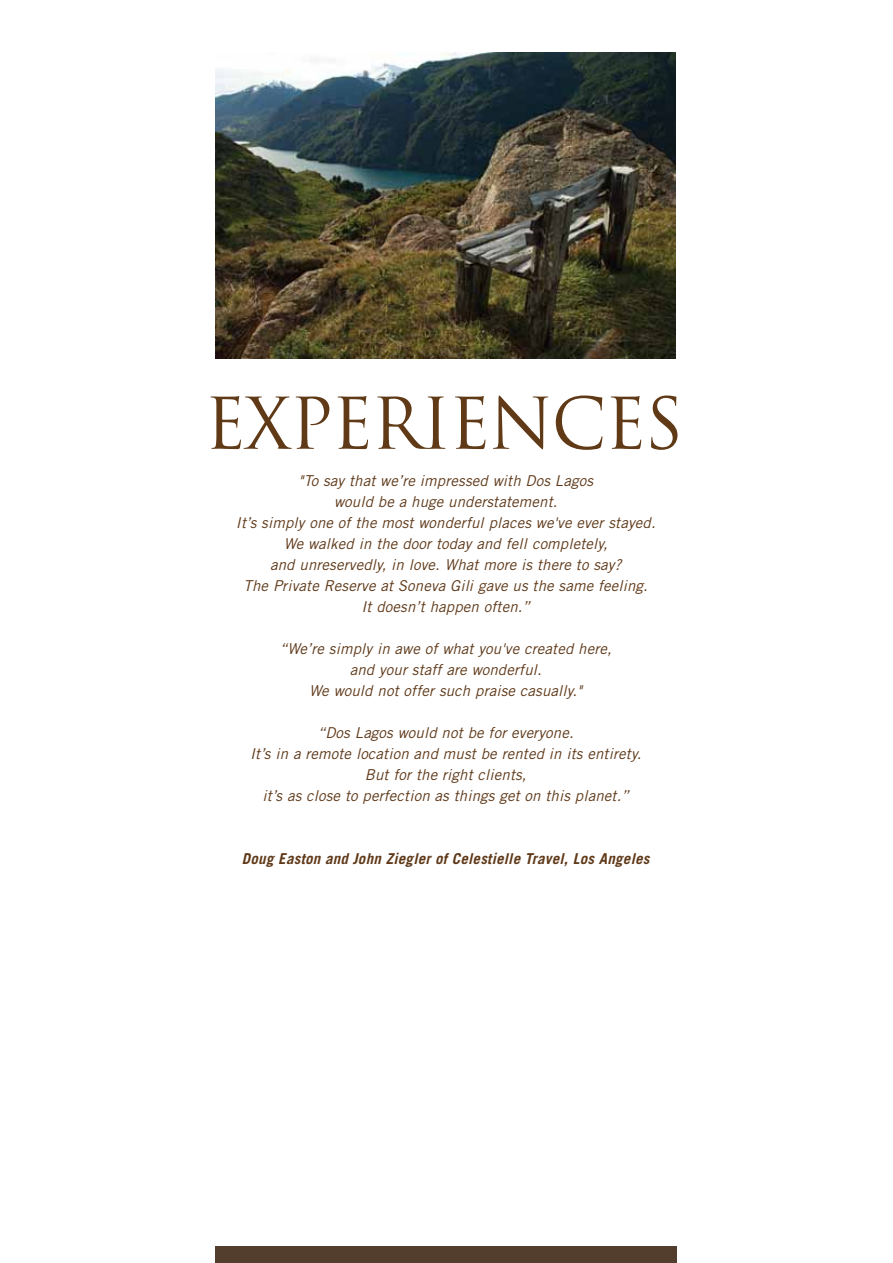
<style>
.page{position:relative;width:893px;height:1263px;background:#fff}
.page>*{position:absolute;margin:0;border:0;box-sizing:border-box;transform-origin:0 0}
.t1{font:69.3px "Trajan Pro";letter-spacing:-.03em;color:#603a17}
.t2{font:italic 15px/21px "Trade Gothic LT Std";letter-spacing:.01em;color:#5f3919;text-align:center}
.t3{font:italic 700 15px "Trade Gothic LT Std";letter-spacing:.015em;color:#5f3919}
</style>
<div class="page">
<img style="left:216px;top:53px;width:459px;height:306px">
<div style="left:216px;top:1247px;width:461px;height:16px;background:#533e2e"></div>
<h1 class="t1" style="left:204px;top:379px;width:481px">EXPERIENCES</h1>
<p class="t2" style="left:236px;top:471px;width:421px">"To say that we’re impressed with Dos Lagos<br>would be a huge understatement.<br>It’s simply one of the most wonderful places we've ever stayed.<br>We walked in the door today and fell completely,<br>and unreservedly, in love. What more is there to say?<br>The Private Reserve at Soneva Gili gave us the same feeling.<br>It doesn’t happen often.”</p>
<p class="t2" style="left:280px;top:639px;width:333px">“We’re simply in awe of what you've created here, and your staff are wonderful.<br>We would not offer such praise casually."</p>
<p class="t2" style="left:250px;top:723px;width:393px">“Dos Lagos would not be for everyone.<br>It’s in a remote location and must be rented in its entirety.<br>But for the right clients,<br>it’s as close to perfection as things get on this planet.”</p>
<p class="t3" style="left:242px;top:850px;width:409px">Doug Easton and John Ziegler of Celestielle Travel, Los Angeles</p>
</div>
